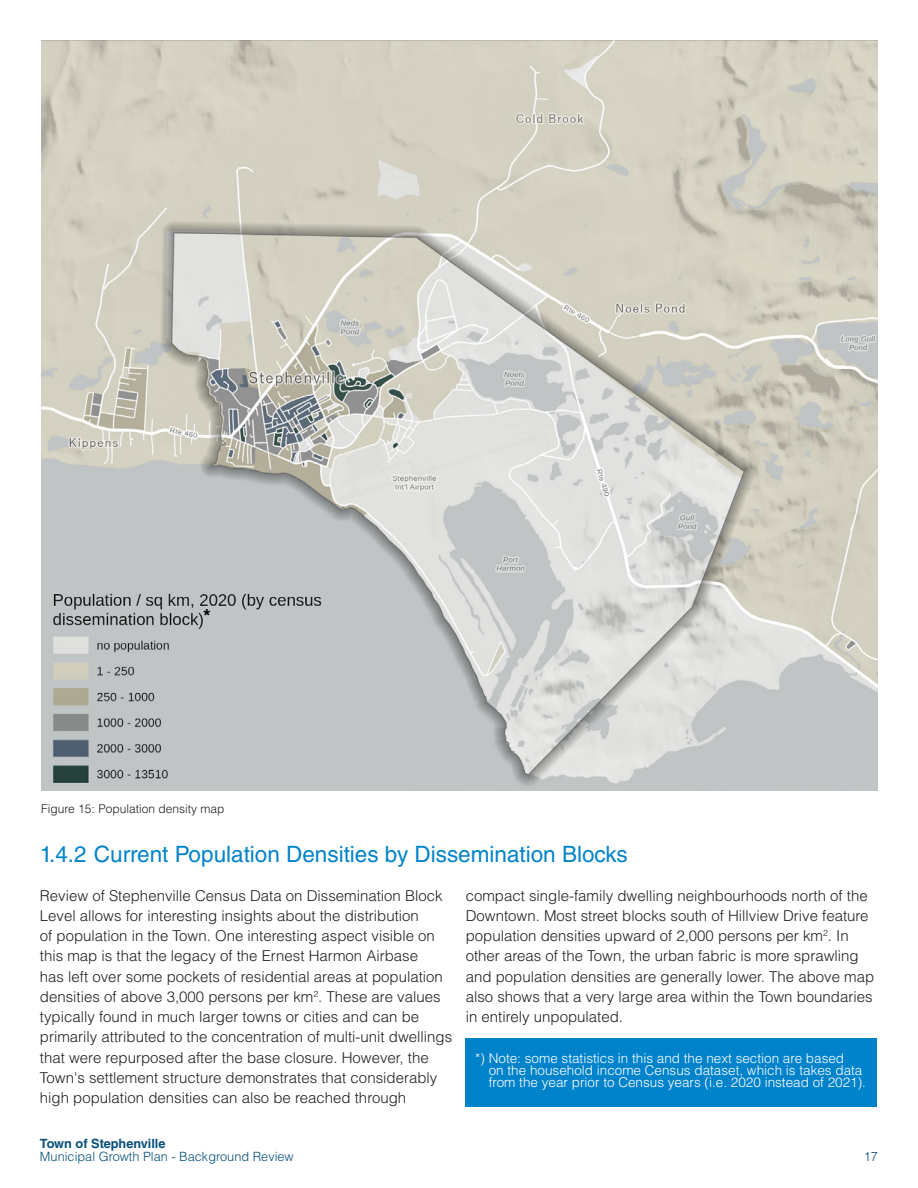
<style>
.page{position:relative;width:918px;height:1188px;background:#fff}
.page>*{position:absolute;margin:0;border:0;box-sizing:border-box;transform-origin:0 0}
.t1{font:22.5px "Helvetica LT Std";color:#0083cb}
.Level_2_No_Numbers_Independent{font:700 19.5px "Helvetica LT Std";color:#020205}
.Body_Text{font:300 15px/20.2px "Helvetica LT Std";color:#231f20}
.Body_Text-2{font:300 13.5px/12px "Helvetica LT Std";color:#fff}
.t2{font:300 12.75px "Helvetica LT Std";color:#074f7c}
.t3{font:700 12.75px "Helvetica LT Std";color:#074f7c}
.t4{font:300 12px "Helvetica LT Std";color:#231f20}
</style>
<div class="page">
<img style="left:42px;top:40px;width:836px;height:750px">
<div style="left:466px;top:1038px;width:411px;height:69px;background:#0083cb"></div>
<p class="Level_2_No_Numbers_Independent" style="left:203px;top:604px;width:9px">*</p>
<p class="t4" style="left:41px;top:802px;width:185px">Figure 15: Population density map</p>
<p class="t1" style="left:40px;top:841px;width:589px">1.4.2 Current Population Densities by Dissemination Blocks</p>
<p class="Body_Text" style="left:40px;top:885px;width:414px">Review of Stephenville Census Data on Dissemination Block Level allows for interesting insights about the distribution<br>of population in the Town. One interesting aspect visible on this map is that the legacy of the Ernest Harmon Airbase<br>has left over some pockets of residential areas at population densities of above 3,000 persons per km<sup>2</sup>. These are values typically found in much larger towns or cities and can be primarily attributed to the concentration of multi-unit dwellings that were repurposed after the base closure. However, the Town's settlement structure demonstrates that considerably high population densities can also be reached through</p>
<p class="Body_Text" style="left:466px;top:885px;width:410px">compact single-family dwelling neighbourhoods north of the Downtown. Most street blocks south of Hillview Drive feature population densities upward of 2,000 persons per km<sup>2</sup>. In other areas of the Town, the urban fabric is more sprawling and population densities are generally lower. The above map also shows that a very large area within the Town boundaries in entirely unpopulated.</p>
<p class="Body_Text-2" style="left:489px;top:1052px;width:379px;text-indent:-14px">*) Note: some statistics in this and the next section are based<br>on the household income Census dataset, which is takes data from the year prior to Census years (i.e. 2020 instead of 2021).</p>
<p class="t3" style="left:40px;top:1135px;width:127px">Town of Stephenville</p>
<p class="t2" style="left:40px;top:1149px;width:255px">Municipal Growth Plan - Background Review</p>
<p class="t2" style="left:864px;top:1149px;width:16px">17</p>
</div>
